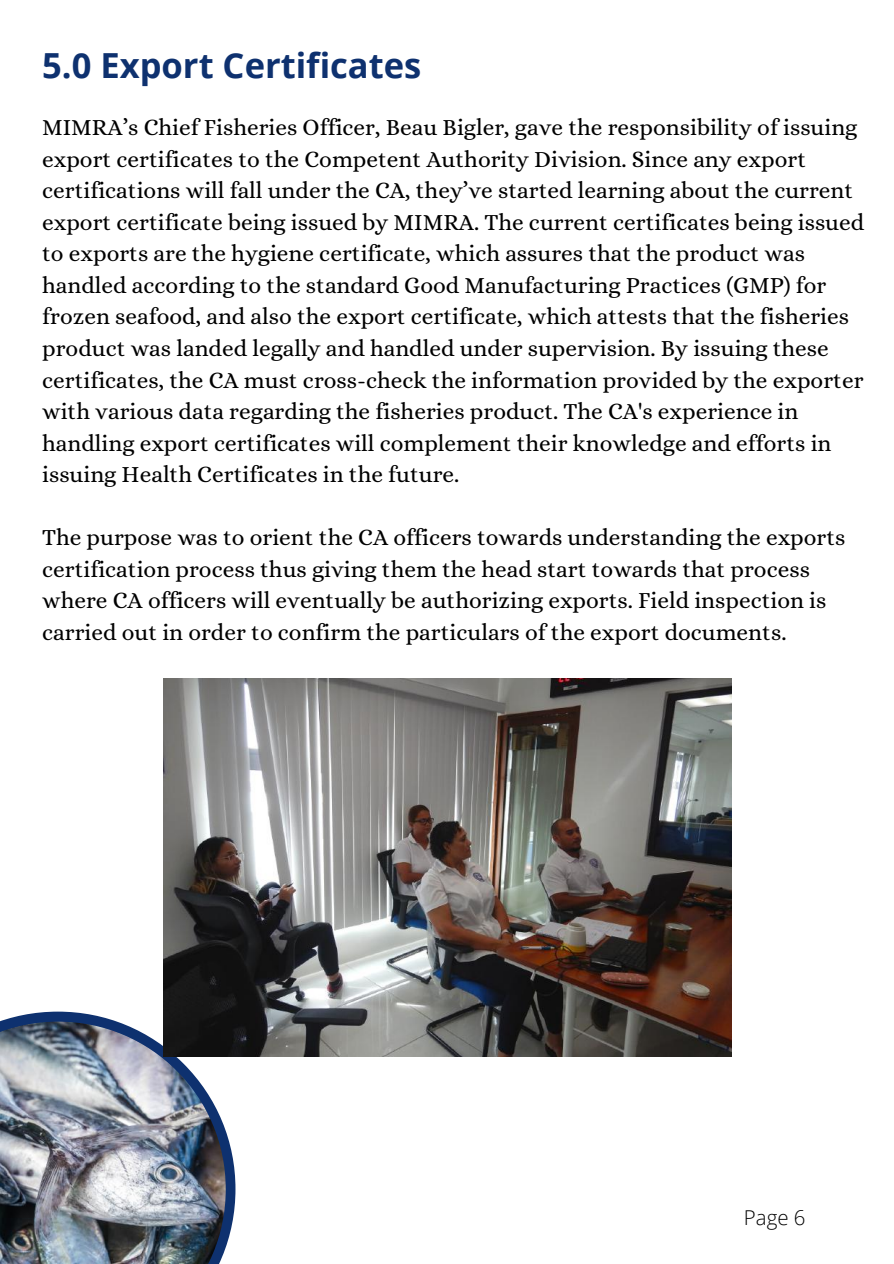
<style>
.page{position:relative;width:894px;height:1264px;background:#fff}
.page>*{position:absolute;margin:0;border:0;box-sizing:border-box;transform-origin:0 0}
.t1{font:700 34.5px "Open Sans";color:#0e316f}
.t2{font:23.25px/31.5px "Alice";color:#000}
.t3{font:300 20.4px "Open Sans";color:#000}
</style>
<div class="page">
<svg style="left:1px;top:1011px;width:234px;height:236px"></svg>
<img style="left:0;top:1021px;width:226px;height:242px">
<img style="left:163px;top:678px;width:567px;height:378px">
<h1 class="t1" style="left:42px;top:41px;width:380px">5.0 Export Certificates</h1>
<p class="t2" style="left:42px;top:112px;width:823px">MIMRA’s Chief Fisheries Officer, Beau Bigler, gave the responsibility of issuing export certificates to the Competent Authority Division. Since any export certifications will fall under the CA, they’ve started learning about the current export certificate being issued by MIMRA. The current certificates being issued to exports are the hygiene certificate, which assures that the product was handled according to the standard Good Manufacturing Practices (GMP) for frozen seafood, and also the export certificate, which attests that the fisheries product was landed legally and handled under supervision. By issuing these certificates, the CA must cross-check the information provided by the exporter with various data regarding the fisheries product. The CA's experience in handling export certificates will complement their knowledge and efforts in issuing Health Certificates in the future.</p>
<p class="t2" style="left:42px;top:521px;width:804px">The purpose was to orient the CA officers towards understanding the exports certification process thus giving them the head start towards that process where CA officers will eventually be authorizing exports. Field inspection is carried out in order to confirm the particulars of the export documents.</p>
<p class="t3" style="left:743px;top:1202px;width:63px">Page 6</p>
</div>
